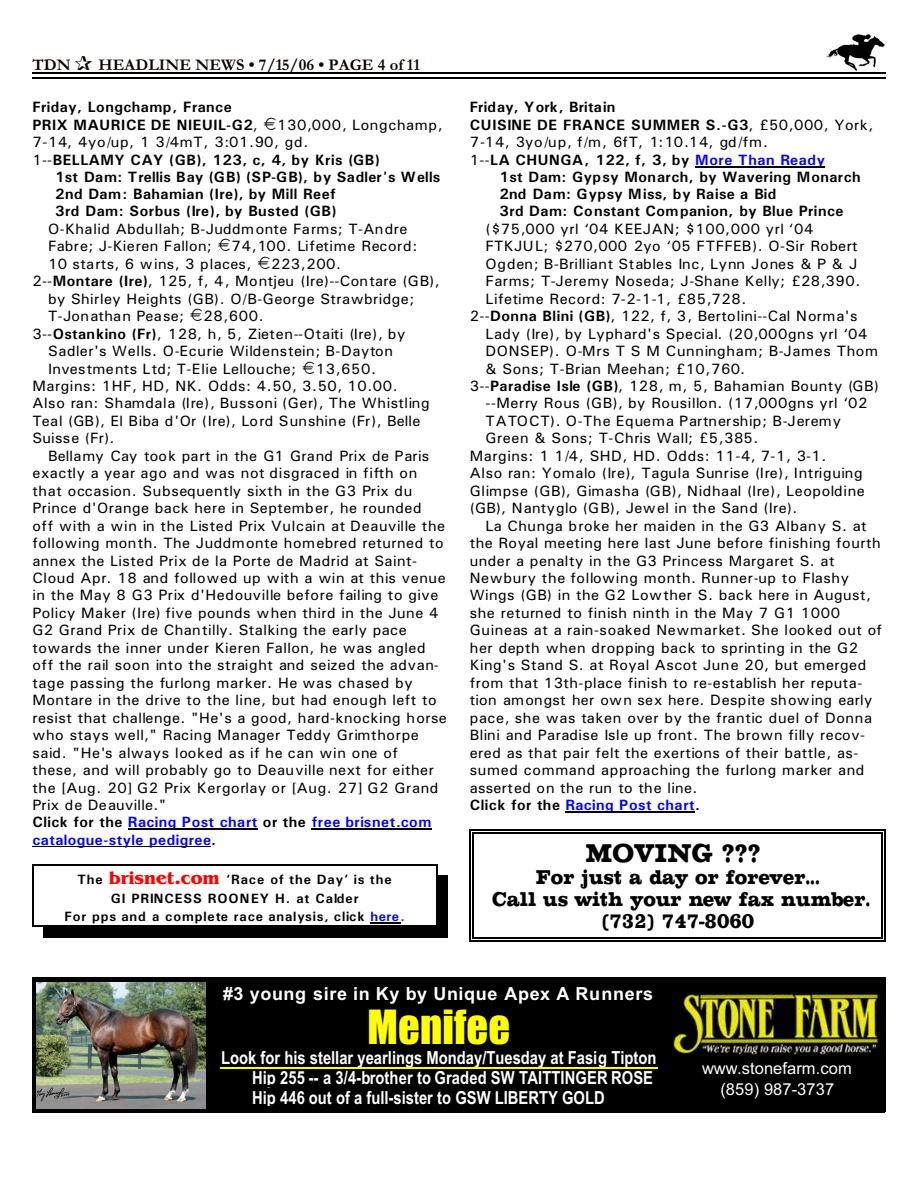
<style>
.page{position:relative;width:918px;height:1188px;background:#fff}
.page>*{position:absolute;margin:0;border:0;box-sizing:border-box;transform-origin:0 0}
.t1{font:48px "Billboard";color:#ff0}
.t2{font:27px "Chesterfield Condensed";letter-spacing:.01em;color:#000}
.t3{font:21px/21.8px "Chesterfield Condensed";letter-spacing:.005em;color:#000;text-align:center}
.t4{font:700 18px/20.4px "Arial Narrow";color:#fff}
.t5{font:700 18px "Arial";letter-spacing:.035em;color:#fff}
.t6{font:700 16.5px "Garamond";letter-spacing:.005em;color:#0f0000}
.t7{font:16.5px/20.9px "Arial";letter-spacing:.005em;color:#fff;text-align:center}
.t8{font:15px/17.4px "Univers";letter-spacing:.035em;color:#000}
.t9{font:700 15px/17.4px "Univers";letter-spacing:.03em;color:#000}
.t10{font:15px "Univers";letter-spacing:.01em;color:#000}
.t11{font:15px "Univers";letter-spacing:.055em;color:#000}
.t12{font:15px "Univers";letter-spacing:.06em;color:#000}
.t13{font:700 15px "Univers";letter-spacing:.025em;color:#00f}
.t14{font:700 13.5px/18.6px "Univers";letter-spacing:.065em;color:#000;text-align:center}
.s1{color:#001400}
.s2{font-weight:400}
.s3{font-weight:700}
.s4{font-weight:700;color:#00f}
.s5{font-family:"Benguiat Bk BT";font-size:18px;color:#f00}
.s6{color:#00f}
.s7{color:#d10000}
.s8{color:#000}
</style>
<div class="page">
<img style="left:826px;top:34px;width:59px;height:36px">
<hr style="left:32px;top:72px;width:853px;height:1px;background:#000">
<hr style="left:32px;top:77px;width:853px;height:2px;background:#000">
<hr style="left:473px;top:832px;width:1px;height:107px;background:#000">
<hr style="left:881px;top:832px;width:2px;height:107px;background:#000">
<hr style="left:473px;top:832px;width:409px;height:1px;background:#000">
<hr style="left:473px;top:937px;width:409px;height:2px;background:#000">
<hr style="left:470px;top:829px;width:1px;height:112px;background:#000">
<hr style="left:884px;top:829px;width:1px;height:112px;background:#000">
<hr style="left:470px;top:829px;width:415px;height:2px;background:#000">
<hr style="left:470px;top:940px;width:415px;height:2px;background:#000">
<hr style="left:128px;top:829px;width:130px;height:1px;background:#000">
<hr style="left:312px;top:829px;width:120px;height:1px;background:#000">
<hr style="left:32px;top:846px;width:179px;height:1px;background:#000">
<hr style="left:695px;top:166px;width:130px;height:1px;background:#000">
<hr style="left:565px;top:811px;width:130px;height:2px;background:#000">
<div style="left:32px;top:977px;width:853px;height:135px;background:#000"></div>
<hr style="left:220px;top:1067px;width:438px;height:1px;background:#ff0">
<img style="left:672px;top:992px;width:209px;height:65px">
<img style="left:36px;top:983px;width:170px;height:126px">
<hr style="left:370px;top:922px;width:30px;height:2px;background:#000">
<hr style="left:32px;top:864px;width:2px;height:63px;background:#000">
<hr style="left:436px;top:864px;width:1px;height:63px;background:#000">
<hr style="left:32px;top:864px;width:405px;height:1px;background:#000">
<hr style="left:32px;top:926px;width:405px;height:1px;background:#000">
<div style="left:437px;top:875px;width:11px;height:63px;background:#000"></div>
<div style="left:43px;top:927px;width:405px;height:11px;background:#000"></div>
<p class="t6" style="left:32px;top:59px;width:40px">TDN</p>
<p class="t6" style="left:98px;top:59px;width:323px">HEADLINE NEWS • 7/15/06 • PAGE 4 of <span class="s1">11</span></p>
<p class="t9" style="left:32px;top:100px;width:227px">Friday, Longchamp, France<br>PRIX MAURICE DE NIEUIL-G2<span class="s2">,</span></p>
<p class="t8" style="left:32px;top:117px;width:412px;text-indent:245px">130,000, Longchamp,<br>7-14, 4yo/up, 1 3/4mT, 3:01.90, gd.<br>1--<span class="s3">BELLAMY CAY (GB), 123, c, 4, by Kris (GB)</span></p>
<p class="t9" style="left:55px;top:169px;width:387px">1st Dam: Trellis Bay (GB) (SP-GB), by Sadler's Wells<br>2nd Dam: Bahamian (Ire), by Mill Reef<br>3rd Dam: Sorbus (Ire), by Busted (GB)</p>
<p class="t8" style="left:48px;top:221px;width:361px">O-Khalid Abdullah; B-Juddmonte Farms; T-Andre<br>Fabre; J-Kieren Fallon;</p>
<p class="t8" style="left:48px;top:239px;width:371px;text-indent:184px">74,100. Lifetime Record:<br>10 starts, 6 wins, 3 places,</p>
<p class="t8" style="left:271px;top:256px;width:72px">223,200.</p>
<p class="t8" style="left:32px;top:274px;width:409px">2--<span class="s3">Montare (Ire)</span>, 125, f, 4, Montjeu (Ire)--Contare (GB),</p>
<p class="t8" style="left:48px;top:291px;width:368px">by Shirley Heights (GB). O/B-George Strawbridge;</p>
<p class="t8" style="left:48px;top:309px;width:138px">T-Jonathan Pease;</p>
<p class="t8" style="left:204px;top:309px;width:62px">28,600.</p>
<p class="t8" style="left:32px;top:326px;width:375px">3--<span class="s3">Ostankino (Fr)</span>, 128, h, 5, Zieten--Otaiti (Ire), by</p>
<p class="t8" style="left:48px;top:344px;width:346px">Sadler's Wells. O-Ecurie Wildenstein; B-Dayton</p>
<p class="t8" style="left:48px;top:361px;width:250px">Investments Ltd; T-Elie Lellouche;</p>
<p class="t8" style="left:32px;top:361px;width:399px;text-indent:284px">13,650.<br>Margins: 1HF, HD, NK. Odds: 4.50, 3.50, 10.00.<br>Also ran: Shamdala (Ire), Bussoni (Ger), The Whistling Teal (GB), El Biba d'Or (Ire), Lord Sunshine (Fr), Belle Suisse (Fr).</p>
<p class="t8" style="left:32px;top:448px;width:416px;text-indent:16px">Bellamy Cay took part in the G1 Grand Prix de Paris exactly a year ago and was not disgraced in fifth on that occasion. Subsequently sixth in the G3 Prix du Prince d'Orange back here in September, he rounded<br>off with a win in the Listed Prix Vulcain at Deauville the following month. The Juddmonte homebred returned to annex the Listed Prix de la Porte de Madrid at Saint-Cloud Apr. 18 and followed up with a win at this venue in the May 8 G3 Prix d'Hedouville before failing to give Policy Maker (Ire) five pounds when third in the June 4<br>G2 Grand Prix de Chantilly. Stalking the early pace towards the inner under Kieren Fallon, he was angled off the rail soon into the straight and seized the advan&shy;tage passing the furlong marker. He was chased by Montare in the drive to the line, but had enough left to resist that challenge. "He's a good, hard-knocking horse who stays well," Racing Manager Teddy Grimthorpe said. "He's always looked as if he can win one of<br>these, and will probably go to Deauville next for either the [Aug. 20] G2 Prix Kergorlay or [Aug. 27] G2 Grand Prix de Deauville."<br><span class="s3">Click for the</span> <span class="s4">Racing Post chart</span> <span class="s3">or the</span> <span class="s4">free brisnet.com catalogue-style pedigree</span><span class="s3">.</span></p>
<p class="t14" style="left:64px;top:871px;width:342px">The <span class="s5">brisnet.com</span> ‘Race of the Day’ is the<br>GI PRINCESS ROONEY H. at Calder<br>For pps and a complete race analysis, click <span class="s6">here</span><span class="s7">.</span></p>
<p class="t9" style="left:470px;top:100px;width:405px">Friday, York, Britain<br>CUISINE DE FRANCE SUMMER S.-G3<span class="s2">, £50,000, York, 7-14, 3yo/up, f/m, 6fT, 1:10.14, gd/fm.<br>1--</span>LA CHUNGA, 122, f, 3, by <span class="s6">More Than Ready</span></p>
<p class="t9" style="left:500px;top:169px;width:363px">1st Dam: Gypsy Monarch, by Wavering Monarch<br>2nd Dam: Gypsy Miss, by Raise a Bid<br>3rd Dam: Constant Companion, by Blue Prince</p>
<p class="t8" style="left:485px;top:221px;width:330px">($75,000 yrl ‘04 KEEJAN; $100,000 yrl ‘04</p>
<p class="t8" style="left:485px;top:239px;width:374px">FTKJUL; $270,000 2yo ‘05 FTFFEB). O-Sir Robert</p>
<p class="t11" style="left:485px;top:258px;width:374px">Ogden; B-Brilliant Stables Inc, Lynn Jones &amp; P &amp; J</p>
<p class="t8" style="left:485px;top:274px;width:376px">Farms; T-Jeremy Noseda; J-Shane Kelly; £28,390.</p>
<p class="t8" style="left:485px;top:291px;width:262px">Lifetime Record: 7-2-1-1, £85,728.</p>
<p class="t8" style="left:470px;top:309px;width:389px">2--<span class="s3">Donna Blini (GB)</span>, 122, f, 3, Bertolini--Cal Norma's</p>
<p class="t8" style="left:485px;top:326px;width:384px">Lady (Ire), by Lyphard's Special. (20,000gns yrl ‘04</p>
<p class="t8" style="left:485px;top:344px;width:394px">DONSEP). O-Mrs T S M Cunningham; B-James Thom</p>
<p class="t8" style="left:485px;top:361px;width:261px">&amp; Sons; T-Brian Meehan; £10,760.</p>
<p class="t8" style="left:470px;top:378px;width:411px">3--<span class="s3">Paradise Isle (GB)</span>, 128, m, 5, Bahamian Bounty (GB)</p>
<p class="t8" style="left:485px;top:396px;width:384px">--Merry Rous (GB), by Rousillon. (17,000gns yrl ‘02</p>
<p class="t12" style="left:485px;top:416px;width:357px">TATOCT). O-The Equema Partnership; B-Jeremy</p>
<p class="t8" style="left:485px;top:431px;width:274px">Green &amp; Sons; T-Chris Wall; £5,385.</p>
<p class="t8" style="left:470px;top:448px;width:358px">Margins: 1 1/4, SHD, HD. Odds: 11-4, 7-1, 3-1.</p>
<p class="t8" style="left:470px;top:466px;width:394px">Also ran: Yomalo (Ire), Tagula Sunrise (Ire), Intriguing</p>
<p class="t8" style="left:470px;top:483px;width:397px">Glimpse (GB), Gimasha (GB), Nidhaal (Ire), Leopoldine</p>
<p class="t8" style="left:470px;top:501px;width:329px">(GB), Nantyglo (GB), Jewel in the Sand (Ire).</p>
<p class="t8" style="left:485px;top:518px;width:383px">La Chunga broke her maiden in the G3 Albany S. at</p>
<p class="t8" style="left:470px;top:536px;width:412px">the Royal meeting here last June before finishing fourth</p>
<p class="t8" style="left:470px;top:553px;width:366px">under a penalty in the G3 Princess Margaret S. at</p>
<p class="t8" style="left:470px;top:570px;width:381px">Newbury the following month. Runner-up to Flashy</p>
<p class="t8" style="left:470px;top:588px;width:403px">Wings (GB) in the G2 Lowther S. back here in August,</p>
<p class="t8" style="left:470px;top:605px;width:372px">she returned to finish ninth in the May 7 G1 1000</p>
<p class="t8" style="left:470px;top:623px;width:414px">Guineas at a rain-soaked Newmarket. She looked out of</p>
<p class="t8" style="left:470px;top:640px;width:390px">her depth when dropping back to sprinting in the G2</p>
<p class="t8" style="left:470px;top:658px;width:398px">King's Stand S. at Royal Ascot June 20, but emerged</p>
<p class="t8" style="left:470px;top:675px;width:394px">from that 13th-place finish to re-establish her reputa-</p>
<p class="t10" style="left:470px;top:695px;width:404px">tion amongst her own sex here. Despite showing early</p>
<p class="t8" style="left:470px;top:710px;width:404px">pace, she was taken over by the frantic duel of Donna</p>
<p class="t8" style="left:470px;top:728px;width:397px">Blini and Paradise Isle up front. The brown filly recov-</p>
<p class="t8" style="left:470px;top:745px;width:390px">ered as that pair felt the exertions of their battle, as-</p>
<p class="t8" style="left:470px;top:763px;width:396px">sumed command approaching the furlong marker and</p>
<p class="t8" style="left:470px;top:780px;width:229px">asserted on the run to the line.</p>
<p class="t13" style="left:470px;top:799px;width:232px"><span class="s8">Click for the</span> Racing Post chart<span class="s8">.</span></p>
<h2 class="t2" style="left:586px;top:838px;width:177px">MOVING ???</h2>
<h3 class="t3" style="left:492px;top:867px;width:380px">For just a day or forever...<br>Call us with your new fax number. (732) 747-8060</h3>
<p class="t5" style="left:223px;top:987px;width:432px">#3 young sire in Ky by Unique Apex A Runners</p>
<h1 class="t1" style="left:368px;top:1001px;width:144px">Menifee</h1>
<p class="t4" style="left:252px;top:1049px;width:406px;text-indent:-31px">Look for his stellar yearlings Monday/Tuesday at Fasig Tipton<br>Hip 255 -- a 3/4-brother to Graded SW TAITTINGER ROSE<br>Hip 446 out of a full-sister to GSW LIBERTY GOLD</p>
<p class="t7" style="left:702px;top:1060px;width:151px">www.stonefarm.com (859) 987-3737</p>
</div>
